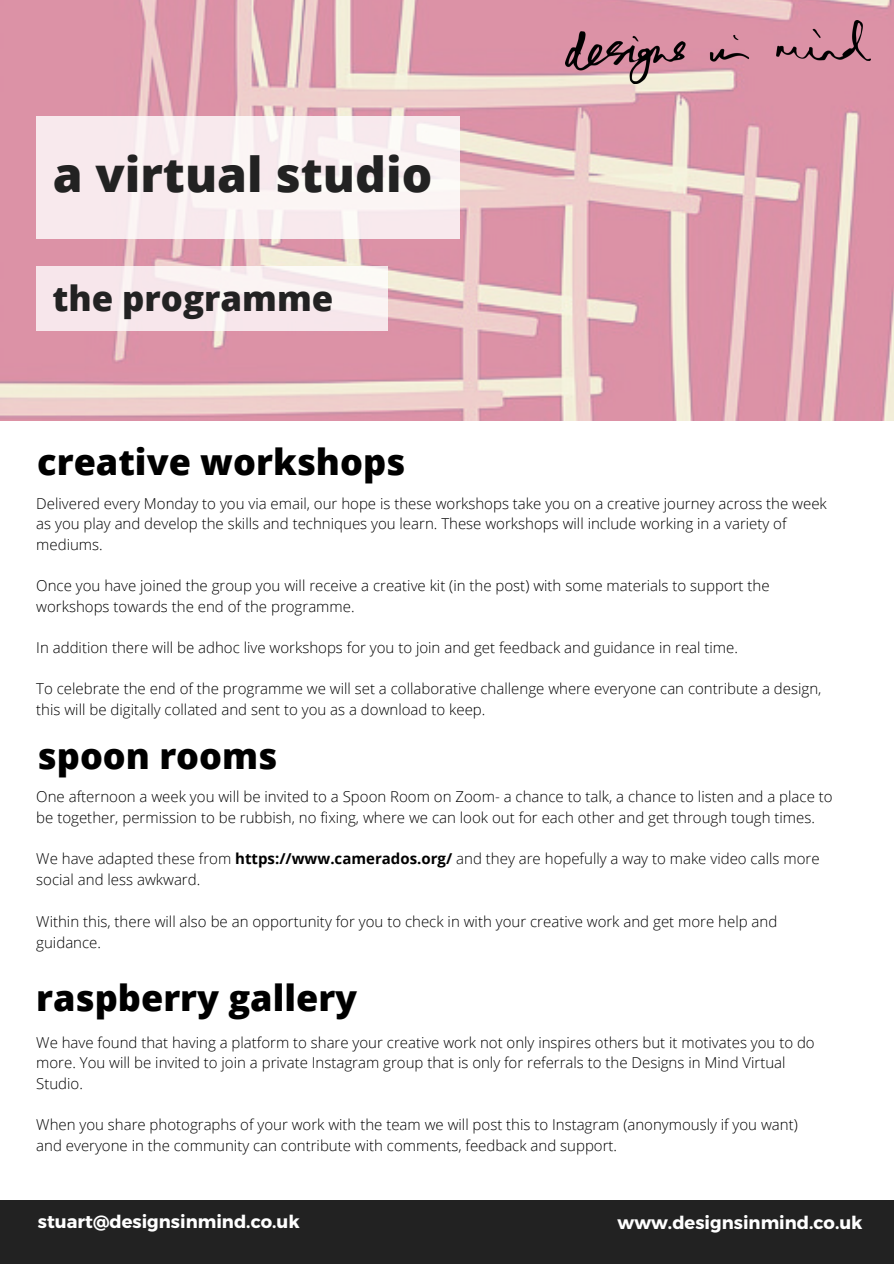
<style>
.page{position:relative;width:894px;height:1264px;background:#fff}
.page>*{position:absolute;margin:0;border:0;box-sizing:border-box;transform-origin:0 0}
.t1{font:800 48px "Open Sans";color:#222}
.t2{font:800 36px "Open Sans";color:#000}
.t3{font:800 34.8px "Open Sans";color:#222}
.t4{font:700 17.85px "Montserrat";color:#fff}
.t5{font:300 15px/20.5px "Open Sans";color:#000}
.s1{font-weight:700}
</style>
<div class="page">
<img style="left:0;top:0;width:893px;height:420px">
<div style="left:36px;top:116px;width:424px;height:123px;background:linear-gradient(to right,#f8e9ed,#faf3f3)"></div>
<div style="left:36px;top:267px;width:352px;height:63px;background:linear-gradient(to right,#f7e5eb,#f9f0f0)"></div>
<div style="left:0;top:1199px;width:893px;height:64px;background:#222"></div>
<img style="left:565px;top:20px;width:305px;height:63px">
<h1 class="t1" style="left:53px;top:141px;width:381px">a virtual studio</h1>
<h3 class="t3" style="left:52px;top:274px;width:282px">the programme</h3>
<h2 class="t2" style="left:37px;top:437px;width:369px">creative workshops</h2>
<p class="t5" style="left:36px;top:493px;width:791px">Delivered every Monday to you via email, our hope is these workshops take you on a creative journey across the week as you play and develop the skills and techniques you learn. These workshops will include working in a variety of mediums.</p>
<p class="t5" style="left:36px;top:575px;width:734px">Once you have joined the group you will receive a creative kit (in the post) with some materials to support the workshops towards the end of the programme.</p>
<p class="t5" style="left:36px;top:636px;width:703px">In addition there will be adhoc live workshops for you to join and get feedback and guidance in real time.</p>
<p class="t5" style="left:36px;top:678px;width:786px">To celebrate the end of the programme we will set a collaborative challenge where everyone can contribute a design, this will be digitally collated and sent to you as a download to keep.</p>
<h2 class="t2" style="left:38px;top:730px;width:241px">spoon rooms</h2>
<p class="t5" style="left:36px;top:785px;width:797px">One afternoon a week you will be invited to a Spoon Room on Zoom- a chance to talk, a chance to listen and a place to be together, permission to be rubbish, no fixing, where we can look out for each other and get through tough times.</p>
<p class="t5" style="left:36px;top:848px;width:784px">We have adapted these from <span class="s1">https://www.camerados.org/</span> and they are hopefully a way to make video calls more social and less awkward.</p>
<p class="t5" style="left:36px;top:910px;width:742px">Within this, there will also be an opportunity for you to check in with your creative work and get more help and guidance.</p>
<h2 class="t2" style="left:36px;top:972px;width:322px">raspberry gallery</h2>
<p class="t5" style="left:36px;top:1031px;width:779px">We have found that having a platform to share your creative work not only inspires others but it motivates you to do more. You will be invited to join a private Instagram group that is only for referrals to the Designs in Mind Virtual<br>Studio.</p>
<p class="t5" style="left:36px;top:1114px;width:762px">When you share photographs of your work with the team we will post this to Instagram (anonymously if you want) and everyone in the community can contribute with comments, feedback and support.</p>
<p class="t4" style="left:38px;top:1209px;width:263px">stuart@designsinmind.co.uk</p>
<p class="t4" style="left:617px;top:1211px;width:246px">www.designsinmind.co.uk</p>
</div>
